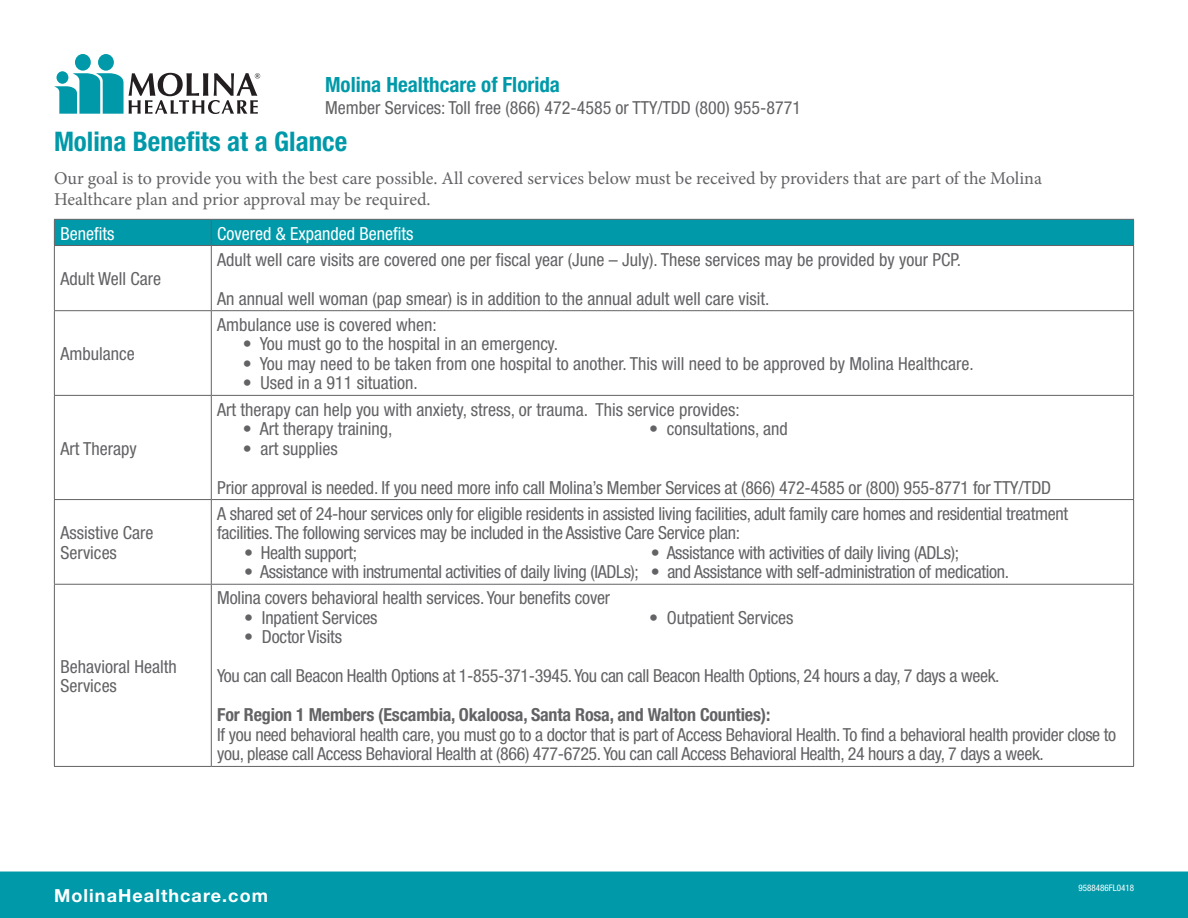
<style>
.page{position:relative;width:1188px;height:918px;background:#fff}
.page>*{position:absolute;margin:0;border:0;box-sizing:border-box;transform-origin:0 0}
.t1{font:700 condensed 27px "Helvetica Neue";color:#0099a9}
.t2{font:700 condensed 21px "Helvetica Neue";color:#0099a9}
.t3{font:condensed 18px/19.5px "Helvetica Neue";letter-spacing:-.01em;color:#636366}
.t4{font:18px/21.6px "Minion Pro";letter-spacing:-.005em;color:#636366}
.t5{font:700 condensed 18px "Helvetica Neue";letter-spacing:-.01em;color:#636366}
.t6{font:condensed 18px "Helvetica Neue";color:#fff}
.t7{font:700 18px "Helvetica Neue LT Std";letter-spacing:.06em;color:#fff}
.t8{font:condensed 9px "Helvetica Neue";color:#fff}
</style>
<div class="page">
<div style="left:98px;top:54px;width:16px;height:17px;background:#0099a9;border-radius:50%"></div>
<div style="left:75px;top:54px;width:16px;height:17px;background:#0099a9;border-radius:50%"></div>
<svg style="left:54px;top:73px;width:206px;height:41px"></svg>
<div style="left:57px;top:71px;width:11px;height:13px;background:#0099a9;border-radius:50%"></div>
<div style="left:0;top:872px;width:1188px;height:46px;background:#0099a9"></div>
<svg style="left:55px;top:311px;width:1078px;height:273px"></svg>
<hr style="left:54px;top:246px;width:1px;height:64px;background:#636366">
<hr style="left:211px;top:246px;width:1px;height:64px;background:#636366">
<hr style="left:1133px;top:246px;width:1px;height:64px;background:#636366">
<hr style="left:54px;top:310px;width:157px;height:1px;background:#636366">
<hr style="left:54px;top:311px;width:1px;height:84px;background:#636366">
<hr style="left:211px;top:310px;width:923px;height:1px;background:#636366">
<hr style="left:211px;top:311px;width:1px;height:84px;background:#636366">
<hr style="left:1133px;top:311px;width:1px;height:84px;background:#636366">
<hr style="left:54px;top:395px;width:157px;height:1px;background:#636366">
<hr style="left:54px;top:396px;width:1px;height:103px;background:#636366">
<hr style="left:211px;top:395px;width:923px;height:1px;background:#636366">
<hr style="left:211px;top:396px;width:1px;height:103px;background:#636366">
<hr style="left:1133px;top:396px;width:1px;height:103px;background:#636366">
<hr style="left:54px;top:499px;width:157px;height:1px;background:#636366">
<hr style="left:54px;top:500px;width:1px;height:84px;background:#636366">
<hr style="left:211px;top:499px;width:923px;height:1px;background:#636366">
<hr style="left:211px;top:500px;width:1px;height:84px;background:#636366">
<hr style="left:1133px;top:500px;width:1px;height:84px;background:#636366">
<hr style="left:54px;top:584px;width:157px;height:1px;background:#636366">
<hr style="left:54px;top:585px;width:1px;height:181px;background:#636366">
<hr style="left:211px;top:584px;width:923px;height:1px;background:#636366">
<hr style="left:211px;top:585px;width:1px;height:181px;background:#636366">
<hr style="left:1133px;top:585px;width:1px;height:181px;background:#636366">
<hr style="left:54px;top:766px;width:157px;height:1px;background:#636366">
<hr style="left:211px;top:766px;width:923px;height:1px;background:#636366">
<div style="left:54px;top:219px;width:1080px;height:26px;background:#0099a9"></div>
<hr style="left:54px;top:245px;width:157px;height:1px;background:#636366">
<hr style="left:211px;top:245px;width:923px;height:1px;background:#636366">
<p class="t2" style="left:325px;top:72px;width:236px">Molina Healthcare of Florida</p>
<p class="t3" style="left:325px;top:98px;width:477px">Member Services: Toll free (866) 472-4585 or TTY/TDD (800) 955-8771</p>
<h1 class="t1" style="left:54px;top:126px;width:295px">Molina Benefits at a Glance</h1>
<p class="t4" style="left:54px;top:167px;width:989px">Our goal is to provide you with the best care possible. All covered services below must be received by providers that are part of the Molina<br>Healthcare plan and prior approval may be required.</p>
<p class="t6" style="left:60px;top:223px;width:55px">Benefits</p>
<p class="t6" style="left:217px;top:223px;width:198px">Covered &amp; Expanded Benefits</p>
<p class="t3" style="left:60px;top:269px;width:102px">Adult Well Care</p>
<p class="t3" style="left:217px;top:249px;width:745px">Adult well care visits are covered one per fiscal year (June – July). These services may be provided by your PCP.</p>
<p class="t3" style="left:217px;top:288px;width:554px">An annual well woman (pap smear) is in addition to the annual adult well care visit.</p>
<p class="t3" style="left:60px;top:344px;width:76px">Ambulance</p>
<p class="t3" style="left:60px;top:438px;width:78px">Art Therapy</p>
<p class="t3" style="left:60px;top:523px;width:95px">Assistive Care<br>Services</p>
<p class="t3" style="left:60px;top:656px;width:118px">Behavioral Health<br>Services</p>
<p class="t3" style="left:217px;top:315px;width:221px">Ambulance use is covered when:</p>
<p class="t3" style="left:243px;top:334px;width:317px">• You must go to the hospital in an emergency.</p>
<p class="t3" style="left:243px;top:354px;width:732px">• You may need to be taken from one hospital to another. This will need to be approved by Molina Healthcare.</p>
<p class="t3" style="left:243px;top:373px;width:176px">• Used in a 911 situation.</p>
<p class="t3" style="left:217px;top:399px;width:524px">Art therapy can help you with anxiety, stress, or trauma. This service provides:</p>
<p class="t3" style="left:243px;top:419px;width:151px">• Art therapy training,</p>
<p class="t3" style="left:649px;top:419px;width:140px">• consultations, and</p>
<p class="t3" style="left:243px;top:438px;width:96px">• art supplies</p>
<p class="t3" style="left:217px;top:477px;width:835px">Prior approval is needed. If you need more info call Molina’s Member Services at (866) 472-4585 or (800) 955-8771 for TTY/TDD</p>
<p class="t3" style="left:217px;top:504px;width:852px">A shared set of 24-hour services only for eligible residents in assisted living facilities, adult family care homes and residential treatment facilities. The following services may be included in the Assistive Care Service plan:</p>
<p class="t3" style="left:244px;top:543px;width:114px">• Health support;</p>
<p class="t3" style="left:651px;top:543px;width:310px">• Assistance with activities of daily living (ADLs);</p>
<p class="t3" style="left:244px;top:562px;width:396px">• Assistance with instrumental activities of daily living (IADLs);</p>
<p class="t3" style="left:651px;top:562px;width:360px">• and Assistance with self-administration of medication.</p>
<p class="t3" style="left:217px;top:588px;width:394px">Molina covers behavioral health services. Your benefits cover</p>
<p class="t3" style="left:244px;top:608px;width:135px">• Inpatient Services</p>
<p class="t3" style="left:649px;top:608px;width:146px">• Outpatient Services</p>
<p class="t3" style="left:244px;top:627px;width:99px">• Doctor Visits</p>
<p class="t3" style="left:217px;top:666px;width:784px">You can call Beacon Health Options at 1-855-371-3945. You can call Beacon Health Options, 24 hours a day, 7 days a week.</p>
<p class="t5" style="left:217px;top:704px;width:555px">For Region 1 Members (Escambia, Okaloosa, Santa Rosa, and Walton Counties):</p>
<p class="t3" style="left:217px;top:725px;width:900px">If you need behavioral health care, you must go to a doctor that is part of Access Behavioral Health. To find a behavioral health provider close to you, please call Access Behavioral Health at (866) 477-6725. You can call Access Behavioral Health, 24 hours a day, 7 days a week.</p>
<p class="t7" style="left:54px;top:884px;width:216px">MolinaHealthcare.com</p>
<p class="t8" style="left:1078px;top:883px;width:57px">9588486FL0418</p>
</div>
